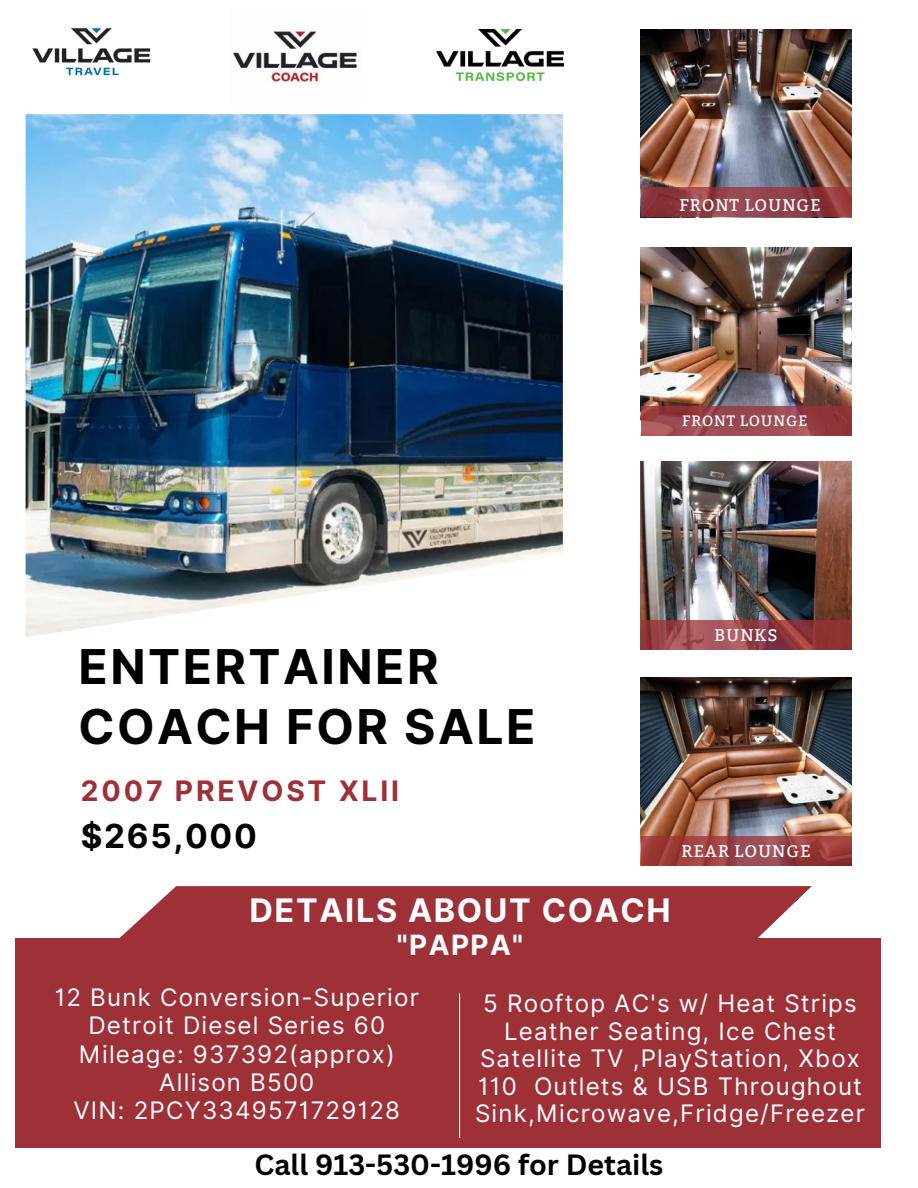
<style>
.page{position:relative;width:918px;height:1188px;background:#fff}
.page>*{position:absolute;margin:0;border:0;box-sizing:border-box;transform-origin:0 0}
.t1{font:700 48px/59.7px "Inter";letter-spacing:.05em;color:#000}
.t2{font:700 33.15px "Inter";letter-spacing:.05em;color:#000}
.t3{font:700 32.4px "Inter";letter-spacing:.05em;color:#fff}
.t4{font:700 28.5px "Canva Sans";color:#000}
.t5{font:700 28.2px "Inter";letter-spacing:.1em;color:#9d3137}
.t6{font:700 27.9px "Inter";letter-spacing:.05em;color:#fff}
.t7{font:24.15px "Inter";letter-spacing:.05em;color:#fff}
.t8{font:16.95px "Bitter";letter-spacing:.05em;color:#fff}
.t9{font:15px "Bitter";letter-spacing:.05em;color:#fff}
</style>
<div class="page">
<img style="left:26px;top:114px;width:537px;height:523px">
<div style="left:16px;top:938px;width:865px;height:210px;background:#9d3137"></div>
<img style="left:641px;top:248px;width:210px;height:158px">
<img style="left:641px;top:462px;width:210px;height:158px">
<img style="left:641px;top:678px;width:210px;height:158px">
<svg style="left:641px;top:406px;width:210px;height:30px;background:#99454c"></svg>
<svg style="left:641px;top:620px;width:210px;height:30px;background:#974347"></svg>
<svg style="left:641px;top:836px;width:210px;height:30px;background:#9c4142"></svg>
<hr style="left:459px;top:994px;width:1px;height:144px;background:#fff">
<img style="left:641px;top:29px;width:210px;height:188px">
<svg style="left:641px;top:187px;width:210px;height:29px;background:#903d45"></svg>
<img style="left:233px;top:31px;width:124px;height:52px">
<img style="left:32px;top:28px;width:119px;height:48px">
<img style="left:436px;top:29px;width:127px;height:53px">
<svg style="left:119px;top:886px;width:693px;height:52px;background:#a54247"></svg>
<p class="t8" style="left:679px;top:195px;width:143px">FRONT LOUNGE</p>
<p class="t9" style="left:682px;top:412px;width:127px">FRONT LOUNGE</p>
<p class="t1" style="left:79px;top:637px;width:458px">ENTERTAINER<br>COACH FOR SALE</p>
<p class="t5" style="left:81px;top:773px;width:320px">2007 PREVOST XLII</p>
<p class="t2" style="left:81px;top:816px;width:177px">$265,000</p>
<p class="t8" style="left:715px;top:626px;width:64px">BUNKS</p>
<p class="t8" style="left:682px;top:841px;width:130px">REAR LOUNGE</p>
<p class="t3" style="left:249px;top:891px;width:423px">DETAILS ABOUT COACH</p>
<p class="t6" style="left:397px;top:928px;width:128px">"PAPPA"</p>
<p class="t7" style="left:55px;top:983px;width:366px">12 Bunk Conversion-Superior</p>
<p class="t7" style="left:88px;top:1011px;width:298px">Detroit Diesel Series 60</p>
<p class="t7" style="left:79px;top:1039px;width:317px">Mileage: 937392(approx)</p>
<p class="t7" style="left:159px;top:1067px;width:157px">Allison B500</p>
<p class="t7" style="left:73px;top:1096px;width:328px">VIN: 2PCY3349571729128</p>
<p class="t7" style="left:483px;top:989px;width:375px">5 Rooftop AC's w/ Heat Strips</p>
<p class="t7" style="left:504px;top:1016px;width:333px">Leather Seating, Ice Chest</p>
<p class="t7" style="left:480px;top:1044px;width:381px">Satellite TV ,PlayStation, Xbox</p>
<p class="t7" style="left:478px;top:1071px;width:385px">110 Outlets &amp; USB Throughout</p>
<p class="t7" style="left:475px;top:1099px;width:391px">Sink,Microwave,Fridge/Freezer</p>
<p class="t4" style="left:255px;top:1144px;width:410px">Call 913-530-1996 for Details</p>
</div>
